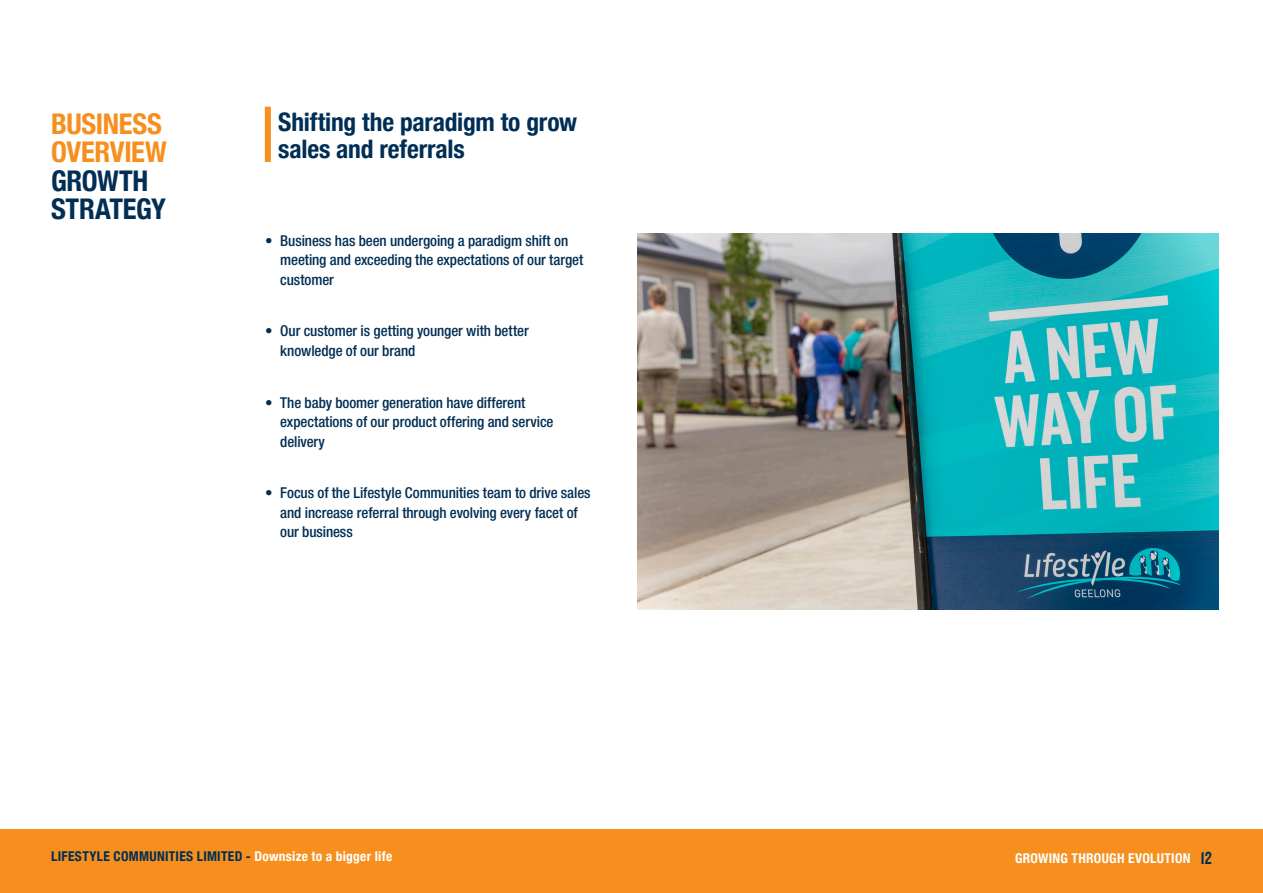
<style>
.page{position:relative;width:1263px;height:893px;background:#fff}
.page>*{position:absolute;margin:0;border:0;box-sizing:border-box;transform-origin:0 0}
._1__Header{font:700 condensed 28.5px/28.5px "Helvetica Neue";letter-spacing:-.01em;color:#f68f1e}
._1__Header-2{font:700 condensed 28.5px/28.5px "Helvetica Neue";letter-spacing:-.01em;color:#002e54}
._3__Pullquote{font:700 condensed 25.5px/27px "Helvetica Neue";letter-spacing:-.005em;color:#002e54}
._5__Body_Copy{font:500 condensed 15px/19.5px "Helvetica Neue";letter-spacing:-.005em;color:#002e54}
.t1{font:700 condensed 13.5px "Helvetica Neue";letter-spacing:.02em;color:#002e54}
.t2{font:700 condensed 13.5px "Helvetica Neue";letter-spacing:.02em;color:#fff}
.s1{color:#fff}
.s2{font-family:"Knockout HTF49 Liteweight";font-weight:400;font-stretch:normal;font-size:18px;color:#002e54}
</style>
<div class="page">
<div style="left:0;top:829px;width:1263px;height:64px;background:#f68f1e"></div>
<img style="left:637px;top:234px;width:581px;height:376px">
<div style="left:265px;top:107px;width:6px;height:55px;background:#f68f1e"></div>
<p class="_1__Header" style="left:51px;top:107px;width:117px">BUSINESS<br>OVERVIEW</p>
<p class="_1__Header-2" style="left:51px;top:164px;width:116px">GROWTH<br>STRATEGY</p>
<p class="_3__Pullquote" style="left:278px;top:106px;width:300px">Shifting the paradigm to grow sales and referrals</p>
<p class="_5__Body_Copy" style="left:280px;top:230px;width:305px;text-indent:-15px">• Business has been undergoing a paradigm shift on meeting and exceeding the expectations of our target customer</p>
<p class="_5__Body_Copy" style="left:280px;top:321px;width:250px;text-indent:-15px">• Our customer is getting younger with better knowledge of our brand</p>
<p class="_5__Body_Copy" style="left:280px;top:392px;width:275px;text-indent:-15px">• The baby boomer generation have different expectations of our product offering and service delivery</p>
<p class="_5__Body_Copy" style="left:280px;top:483px;width:312px;text-indent:-15px">• Focus of the Lifestyle Communities team to drive sales and increase referral through evolving every facet of our business</p>
<p class="t1" style="left:51px;top:845px;width:343px">LIFESTYLE COMMUNITIES LIMITED - <span class="s1">Downsize to a bigger life</span></p>
<p class="t2" style="left:1015px;top:847px;width:198px">GROWING THROUGH EVOLUTION <span class="s2">12</span></p>
</div>
